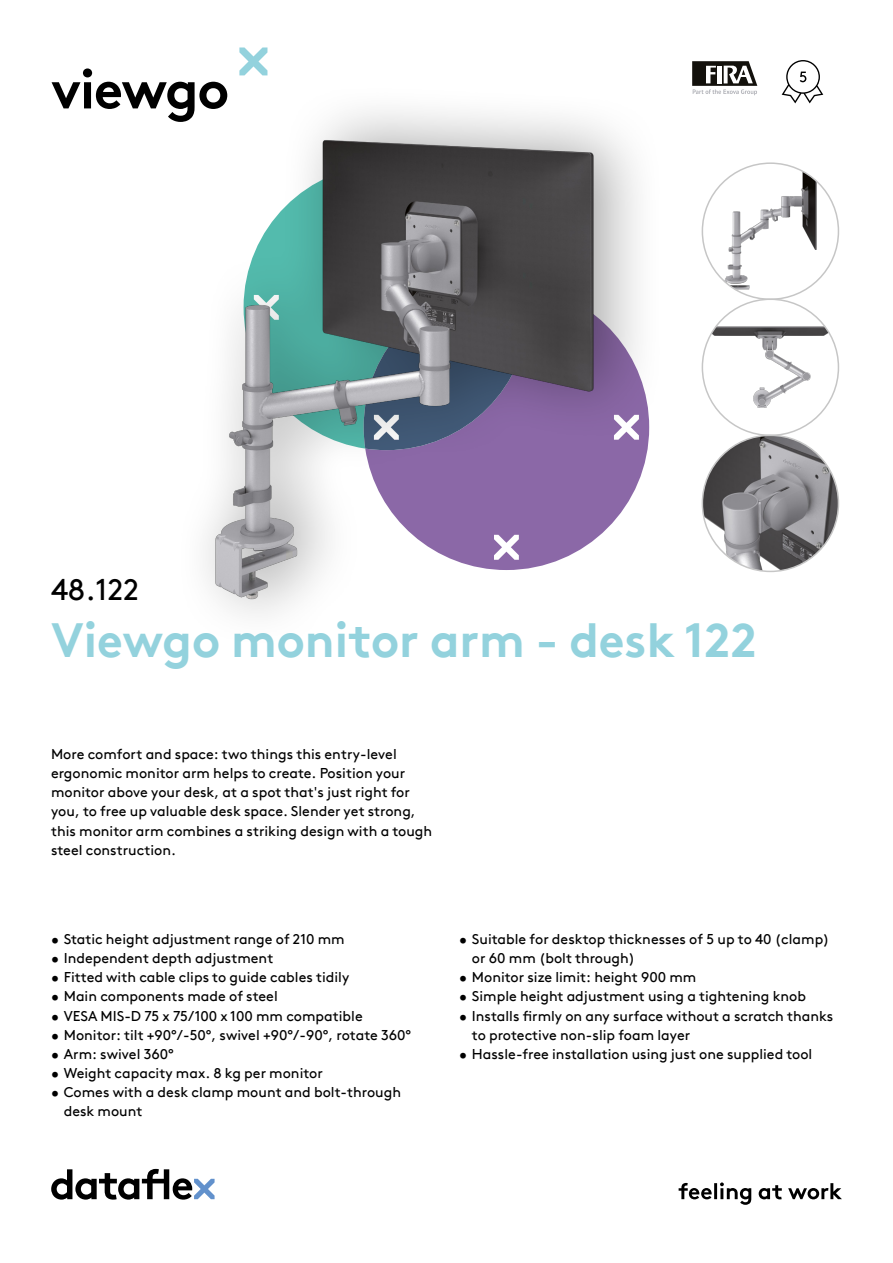
<style>
.page{position:relative;width:893px;height:1263px;background:#fff}
.page>*{position:absolute;margin:0;border:0;box-sizing:border-box;transform-origin:0 0}
.hoofdstuk{font:700 54px "Brown Pro TT";letter-spacing:-.02em;color:#000}
.productnaam{font:700 48px "Brown Pro TT";color:#93d2dd}
.productnummer{font:30px "Brown Pro TT";color:#000}
.omschrijving{font:14.25px/19.2px "Brown Pro TT";color:#000}
</style>
<div class="page">
<svg style="left:51px;top:1169px;width:164px;height:30px"></svg>
<svg style="left:679px;top:1182px;width:163px;height:23px"></svg>
<svg style="left:239px;top:47px;width:28px;height:28px"></svg>
<img style="left:722px;top:165px;width:96px;height:134px">
<img style="left:702px;top:325px;width:136px;height:85px">
<img style="left:702px;top:435px;width:136px;height:136px;border-radius:68px">
<div style="left:174px;top:83px;width:491px;height:567px;background:#000;opacity:.35"></div>
<img style="left:209px;top:133px;width:391px;height:473px">
<svg style="left:692px;top:61px;width:65px;height:34px"></svg>
<svg style="left:782px;top:60px;width:41px;height:43px"></svg>
<p class="hoofdstuk" style="left:51px;top:46px;width:180px">viewgo</p>
<p class="productnummer" style="left:51px;top:566px;width:89px">48.122</p>
<p class="productnaam" style="left:51px;top:601px;width:707px">Viewgo monitor arm - desk 122</p>
<p class="omschrijving" style="left:51px;top:743px;width:383px">More comfort and space: two things this entry-level ergonomic monitor arm helps to create. Position your monitor above your desk, at a spot that's just right for you, to free up valuable desk space. Slender yet strong, this monitor arm combines a striking design with a tough steel construction.</p>
<p class="omschrijving" style="left:51px;top:928px;width:295px">• Static height adjustment range of 210 mm</p>
<p class="omschrijving" style="left:51px;top:947px;width:224px">• Independent depth adjustment</p>
<p class="omschrijving" style="left:51px;top:966px;width:300px">• Fitted with cable clips to guide cables tidily</p>
<p class="omschrijving" style="left:51px;top:986px;width:228px">• Main components made of steel</p>
<p class="omschrijving" style="left:51px;top:1005px;width:313px">• VESA MIS-D 75 x 75/100 x 100 mm compatible</p>
<p class="omschrijving" style="left:51px;top:1024px;width:362px">• Monitor: tilt +90°/-50°, swivel +90°/-90°, rotate 360°</p>
<p class="omschrijving" style="left:51px;top:1043px;width:124px">• Arm: swivel 360°</p>
<p class="omschrijving" style="left:51px;top:1062px;width:273px">• Weight capacity max. 8 kg per monitor</p>
<p class="omschrijving" style="left:64px;top:1081px;width:339px;text-indent:-13px">• Comes with a desk clamp mount and bolt-through desk mount</p>
<p class="omschrijving" style="left:472px;top:928px;width:359px;text-indent:-13px">• Suitable for desktop thicknesses of 5 up to 40 (clamp) or 60 mm (bolt through)</p>
<p class="omschrijving" style="left:459px;top:966px;width:239px">• Monitor size limit: height 900 mm</p>
<p class="omschrijving" style="left:459px;top:986px;width:348px">• Simple height adjustment using a tightening knob</p>
<p class="omschrijving" style="left:472px;top:1005px;width:363px;text-indent:-13px">• Installs firmly on any surface without a scratch thanks to protective non-slip foam layer</p>
<p class="omschrijving" style="left:459px;top:1043px;width:355px">• Hassle-free installation using just one supplied tool</p>
</div>
